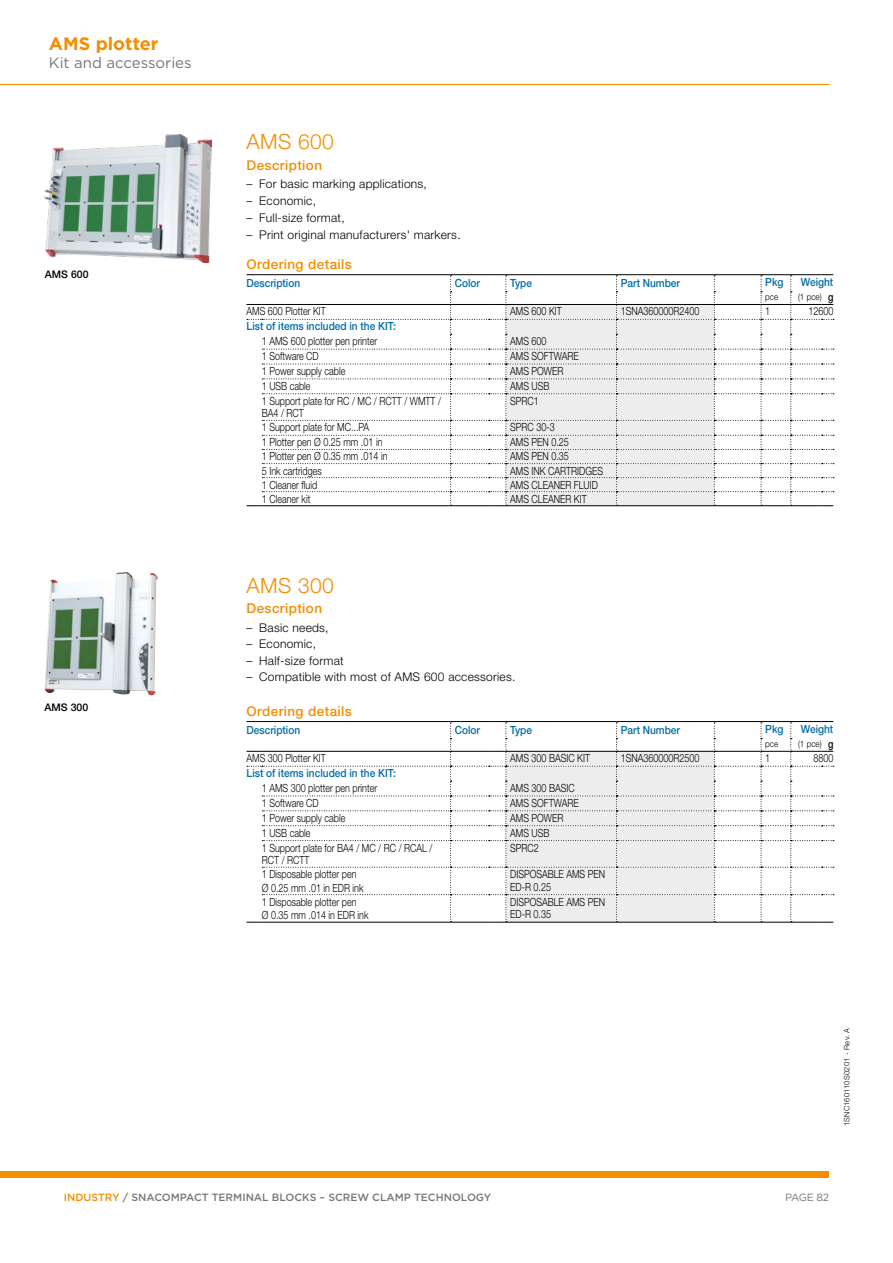
<style>
.page{position:relative;width:893px;height:1263px;background:#fff}
.page>*{position:absolute;margin:0;border:0;box-sizing:border-box;transform-origin:0 0}
.Special_comments__co{font:300 21px "Helvetica Neue LT Std";letter-spacing:.02em;color:#f28e00}
.C_Header_Title{font:700 18px "Gotham";color:#f28e00}
.C_Header_Subtitle{font:15px "Gotham";color:#75767c}
.Intro_text_before_bo{font:500 13.5px "Helvetica Neue LT Std";letter-spacing:.03em;color:#f28e00}
.t1{font:300 12px "Helvetica Neue LT Std";letter-spacing:.02em;color:#000}
.Ordertable_content_H{font:300 11.25px/12.6px "Helvetica Neue LT Std";color:#000;scale:.8 1}
.Ordertable_Head_Helv{font:500 11.25px "Helvetica Neue LT Std";color:#006da5;scale:.9 1}
.Tétières{font:500 11.25px "Helvetica Neue LT Std";color:#000;scale:.8 1}
.t2{font:500 10.5px "Gotham";color:#75767c}
.t3{font:500 10.5px "Helvetica Neue LT Std";color:#000}
.t4{font:10.5px "Gotham";letter-spacing:-.04em;color:#75767c}
.Ordertable_Head_Helv-2{font:300 9px "Helvetica Neue LT Std";color:#000;scale:.9 1}
.t5{font:300 7.5px "Helvetica Neue LT Std";letter-spacing:.03em;color:#000}
.s1{color:#f28e00}
</style>
<div class="page">
<hr style="left:0;top:84px;width:829px;height:1px;background:#f28e00">
<div style="left:0;top:1172px;width:829px;height:6px;background:#f28e00"></div>
<svg style="left:247px;top:274px;width:587px;height:232px"></svg>
<svg style="left:247px;top:721px;width:587px;height:202px"></svg>
<img style="left:45px;top:134px;width:166px;height:128px">
<img style="left:45px;top:572px;width:113px;height:123px">
<p class="C_Header_Title" style="left:49px;top:32px;width:111px">AMS plotter</p>
<p class="C_Header_Subtitle" style="left:49px;top:53px;width:144px">Kit and accessories</p>
<p class="t3" style="left:45px;top:268px;width:45px">AMS 600</p>
<p class="t3" style="left:45px;top:701px;width:45px">AMS 300</p>
<p class="Special_comments__co" style="left:247px;top:129px;width:89px">AMS 600</p>
<p class="Intro_text_before_bo" style="left:247px;top:157px;width:77px">Description</p>
<p class="t1" style="left:247px;top:176px;width:182px">– For basic marking applications,</p>
<p class="t1" style="left:247px;top:193px;width:71px">– Economic,</p>
<p class="t1" style="left:247px;top:210px;width:100px">– Full-size format,</p>
<p class="t1" style="left:247px;top:227px;width:216px">– Print original manufacturers' markers.</p>
<p class="Intro_text_before_bo" style="left:247px;top:257px;width:107px">Ordering details</p>
<p class="Ordertable_Head_Helv" style="left:247px;top:276px;width:61px">Description</p>
<p class="Ordertable_Head_Helv" style="left:455px;top:276px;width:30px">Color</p>
<p class="Ordertable_Head_Helv" style="left:510px;top:276px;width:26px">Type</p>
<p class="Ordertable_Head_Helv" style="left:621px;top:276px;width:68px">Part Number</p>
<p class="Ordertable_Head_Helv" style="left:765px;top:275px;width:22px">Pkg</p>
<p class="Ordertable_Head_Helv" style="left:801px;top:275px;width:38px">Weight</p>
<p class="Ordertable_Head_Helv-2" style="left:765px;top:292px;width:16px">pce</p>
<p class="Ordertable_Head_Helv-2" style="left:798px;top:292px;width:28px">(1 pce)</p>
<p class="Tétières" style="left:828px;top:290px;width:8px">g</p>
<p class="Ordertable_content_H" style="left:247px;top:305px;width:101px">AMS 600 Plotter KIT</p>
<p class="Ordertable_content_H" style="left:510px;top:305px;width:66px">AMS 600 KIT</p>
<p class="Ordertable_content_H" style="left:621px;top:305px;width:100px">1SNA360000R2400</p>
<p class="Ordertable_content_H" style="left:765px;top:305px;width:8px">1</p>
<p class="Ordertable_content_H" style="left:808px;top:305px;width:33px">12600</p>
<p class="Ordertable_Head_Helv" style="left:247px;top:320px;width:167px">List of items included in the KIT:</p>
<p class="Ordertable_content_H" style="left:262px;top:335px;width:146px">1 AMS 600 plotter pen printer</p>
<p class="Ordertable_content_H" style="left:510px;top:335px;width:47px">AMS 600</p>
<p class="Ordertable_content_H" style="left:262px;top:350px;width:73px">1 Software CD</p>
<p class="Ordertable_content_H" style="left:510px;top:350px;width:87px">AMS SOFTWARE</p>
<p class="Ordertable_content_H" style="left:262px;top:364px;width:106px">1 Power supply cable</p>
<p class="Ordertable_content_H" style="left:510px;top:364px;width:68px">AMS POWER</p>
<p class="Ordertable_content_H" style="left:262px;top:379px;width:62px">1 USB cable</p>
<p class="Ordertable_content_H" style="left:510px;top:379px;width:50px">AMS USB</p>
<p class="Ordertable_content_H" style="left:262px;top:394px;width:225px">1 Support plate for RC / MC / RCTT / WMTT /<br>BA4 / RCT</p>
<p class="Ordertable_content_H" style="left:510px;top:394px;width:37px">SPRC1</p>
<p class="Ordertable_content_H" style="left:262px;top:421px;width:136px">1 Support plate for MC...PA</p>
<p class="Ordertable_content_H" style="left:510px;top:421px;width:57px">SPRC 30-3</p>
<p class="Ordertable_content_H" style="left:262px;top:436px;width:152px">1 Plotter pen Ø 0.25 mm .01 in</p>
<p class="Ordertable_content_H" style="left:510px;top:436px;width:75px">AMS PEN 0.25</p>
<p class="Ordertable_content_H" style="left:262px;top:450px;width:158px">1 Plotter pen Ø 0.35 mm .014 in</p>
<p class="Ordertable_content_H" style="left:510px;top:450px;width:75px">AMS PEN 0.35</p>
<p class="Ordertable_content_H" style="left:262px;top:464px;width:76px">5 Ink cartridges</p>
<p class="Ordertable_content_H" style="left:510px;top:464px;width:118px">AMS INK CARTRIDGES</p>
<p class="Ordertable_content_H" style="left:262px;top:478px;width:71px">1 Cleaner fluid</p>
<p class="Ordertable_content_H" style="left:510px;top:478px;width:111px">AMS CLEANER FLUID</p>
<p class="Ordertable_content_H" style="left:262px;top:492px;width:62px">1 Cleaner kit</p>
<p class="Ordertable_content_H" style="left:510px;top:492px;width:97px">AMS CLEANER KIT</p>
<p class="Special_comments__co" style="left:247px;top:573px;width:89px">AMS 300</p>
<p class="Intro_text_before_bo" style="left:247px;top:601px;width:77px">Description</p>
<p class="t1" style="left:247px;top:620px;width:84px">– Basic needs,</p>
<p class="t1" style="left:247px;top:636px;width:71px">– Economic,</p>
<p class="t1" style="left:247px;top:653px;width:99px">– Half-size format</p>
<p class="t1" style="left:247px;top:669px;width:270px">– Compatible with most of AMS 600 accessories.</p>
<p class="Intro_text_before_bo" style="left:247px;top:703px;width:107px">Ordering details</p>
<p class="Ordertable_Head_Helv" style="left:247px;top:723px;width:61px">Description</p>
<p class="Ordertable_Head_Helv" style="left:455px;top:723px;width:30px">Color</p>
<p class="Ordertable_Head_Helv" style="left:510px;top:723px;width:26px">Type</p>
<p class="Ordertable_Head_Helv" style="left:621px;top:723px;width:68px">Part Number</p>
<p class="Ordertable_Head_Helv" style="left:765px;top:722px;width:22px">Pkg</p>
<p class="Ordertable_Head_Helv" style="left:801px;top:722px;width:38px">Weight</p>
<p class="Ordertable_Head_Helv-2" style="left:765px;top:738px;width:16px">pce</p>
<p class="Ordertable_Head_Helv-2" style="left:798px;top:738px;width:28px">(1 pce)</p>
<p class="Tétières" style="left:828px;top:737px;width:8px">g</p>
<p class="Ordertable_content_H" style="left:247px;top:752px;width:101px">AMS 300 Plotter KIT</p>
<p class="Ordertable_content_H" style="left:510px;top:752px;width:101px">AMS 300 BASIC KIT</p>
<p class="Ordertable_content_H" style="left:621px;top:752px;width:100px">1SNA360000R2500</p>
<p class="Ordertable_content_H" style="left:765px;top:752px;width:8px">1</p>
<p class="Ordertable_content_H" style="left:813px;top:752px;width:27px">8800</p>
<p class="Ordertable_Head_Helv" style="left:247px;top:766px;width:167px">List of items included in the KIT:</p>
<p class="Ordertable_content_H" style="left:262px;top:781px;width:146px">1 AMS 300 plotter pen printer</p>
<p class="Ordertable_content_H" style="left:510px;top:781px;width:82px">AMS 300 BASIC</p>
<p class="Ordertable_content_H" style="left:262px;top:796px;width:73px">1 Software CD</p>
<p class="Ordertable_content_H" style="left:510px;top:796px;width:87px">AMS SOFTWARE</p>
<p class="Ordertable_content_H" style="left:262px;top:811px;width:106px">1 Power supply cable</p>
<p class="Ordertable_content_H" style="left:510px;top:811px;width:68px">AMS POWER</p>
<p class="Ordertable_content_H" style="left:262px;top:826px;width:62px">1 USB cable</p>
<p class="Ordertable_content_H" style="left:510px;top:826px;width:50px">AMS USB</p>
<p class="Ordertable_content_H" style="left:262px;top:841px;width:215px">1 Support plate for BA4 / MC / RC / RCAL /<br>RCT / RCTT</p>
<p class="Ordertable_content_H" style="left:510px;top:841px;width:37px">SPRC2</p>
<p class="Ordertable_content_H" style="left:262px;top:867px;width:129px;line-height:13.5px">1 Disposable plotter pen<br>Ø 0.25 mm .01 in EDR ink</p>
<p class="Ordertable_content_H" style="left:510px;top:868px;width:120px">DISPOSABLE AMS PEN<br>ED-R 0.25</p>
<p class="Ordertable_content_H" style="left:262px;top:895px;width:135px;line-height:13.5px">1 Disposable plotter pen<br>Ø 0.35 mm .014 in EDR ink</p>
<p class="Ordertable_content_H" style="left:510px;top:895px;width:120px">DISPOSABLE AMS PEN<br>ED-R 0.35</p>
<p class="t5" style="left:842px;top:1126px;width:100px;rotate:-90deg">1SNC160110S0201 - Rev. A</p>
<p class="t2" style="left:64px;top:1190px;width:429px"><span class="s1">INDUSTRY</span> / SNACOMPACT TERMINAL BLOCKS – SCREW CLAMP TECHNOLOGY</p>
<p class="t4" style="left:785px;top:1190px;width:46px">PAGE 82</p>
</div>
